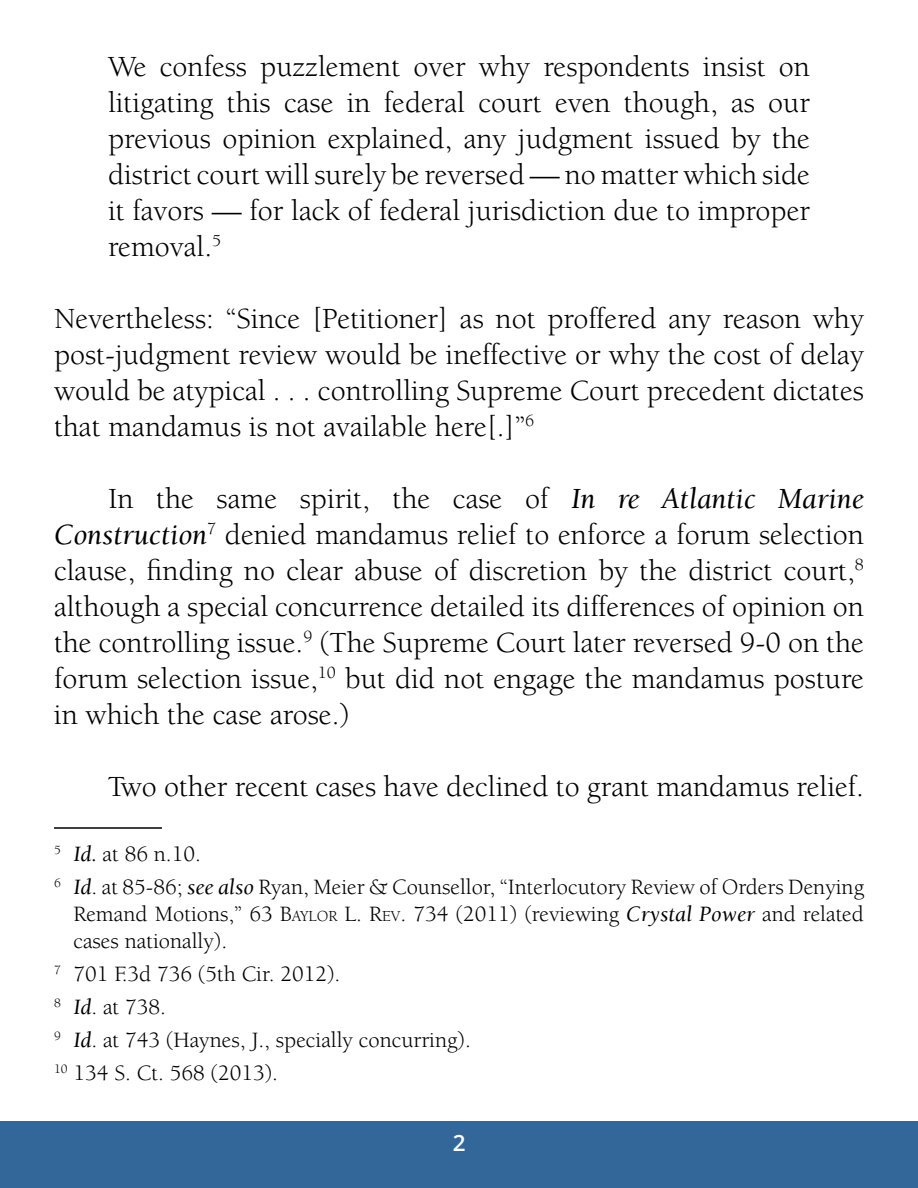
<style>
.page{position:relative;width:918px;height:1188px;background:#fff}
.page>*{position:absolute;margin:0;border:0;box-sizing:border-box;transform-origin:0 0}
.t1{font:30px/36px "Berkeley";color:#000;text-align:justify}
.t2{font:22.5px/33px "Berkeley";color:#000}
.t3{font:600 22.5px "Open Sans";color:#fff}
.s1{font-style:italic}
.s2{font-style:inherit}
.s3{font-size:15.75px}
</style>
<div class="page">
<div style="left:0;top:1121px;width:918px;height:67px;background:#336799"></div>
<hr style="left:54px;top:827px;width:108px;height:2px;background:#000">
<p class="t1" style="left:108px;top:50px;width:704px">We confess puzzlement over why respondents insist on litigating this case in federal court even though, as our previous opinion explained, any judgment issued by the district court will surely be reversed — no matter which side it favors — for lack of federal jurisdiction due to improper removal.<sup>5</sup></p>
<p class="t1" style="left:54px;top:302px;width:811px">Nevertheless: “Since [Petitioner] as not proffered any reason why post-judgment review would be ineffective or why the cost of delay would be atypical . . . controlling Supreme Court precedent dictates that mandamus is not available here[.]”<sup>6</sup></p>
<p class="t1" style="left:54px;top:482px;width:812px;text-indent:54px">In the same spirit, the case of <span class="s1">In re Atlantic Marine Construction</span><sup>7</sup> denied mandamus relief to enforce a forum selection clause, finding no clear abuse of discretion by the district court,<sup>8 </sup>although a special concurrence detailed its differences of opinion on the controlling issue.<sup>9</sup> (The Supreme Court later reversed 9-0 on the forum selection issue,<sup>10</sup> but did not engage the mandamus posture in which the case arose.)</p>
<p class="t1" style="left:108px;top:770px;width:758px">Two other recent cases have declined to grant mandamus relief.</p>
<p class="t2" style="left:54px;top:838px;width:812px"><sup>5</sup> <span class="s1">Id.</span> at 86 n.10.<br><sup>6</sup> <span class="s1">Id</span>. at 85-86; <span class="s1">see also</span> Ryan, Meier &amp; Counsellor, “Interlocutory Review of Orders Denying</p>
<p class="t2" style="left:73px;top:901px;width:792px;line-height:27px">Remand Motions,” 63 <span class="s2">B</span><span class="s3">AYLOR</span> <span class="s2">L. R</span><span class="s3">EV</span><span class="s2">.</span> 734 (2011) (reviewing <span class="s1">Crystal Power</span> and related cases nationally).</p>
<p class="t2" style="left:54px;top:958px;width:418px"><sup>7</sup> 701 F.3d 736 (5th Cir. 2012).<br><sup>8</sup> <span class="s1">Id</span>. at 738.<br><sup>9</sup> <span class="s1">Id</span>. at 743 (Haynes, J., specially concurring).<br><sup>10</sup> 134 S. Ct. 568 (2013).</p>
<p class="t3" style="left:453px;top:1127px;width:14px">2</p>
</div>
